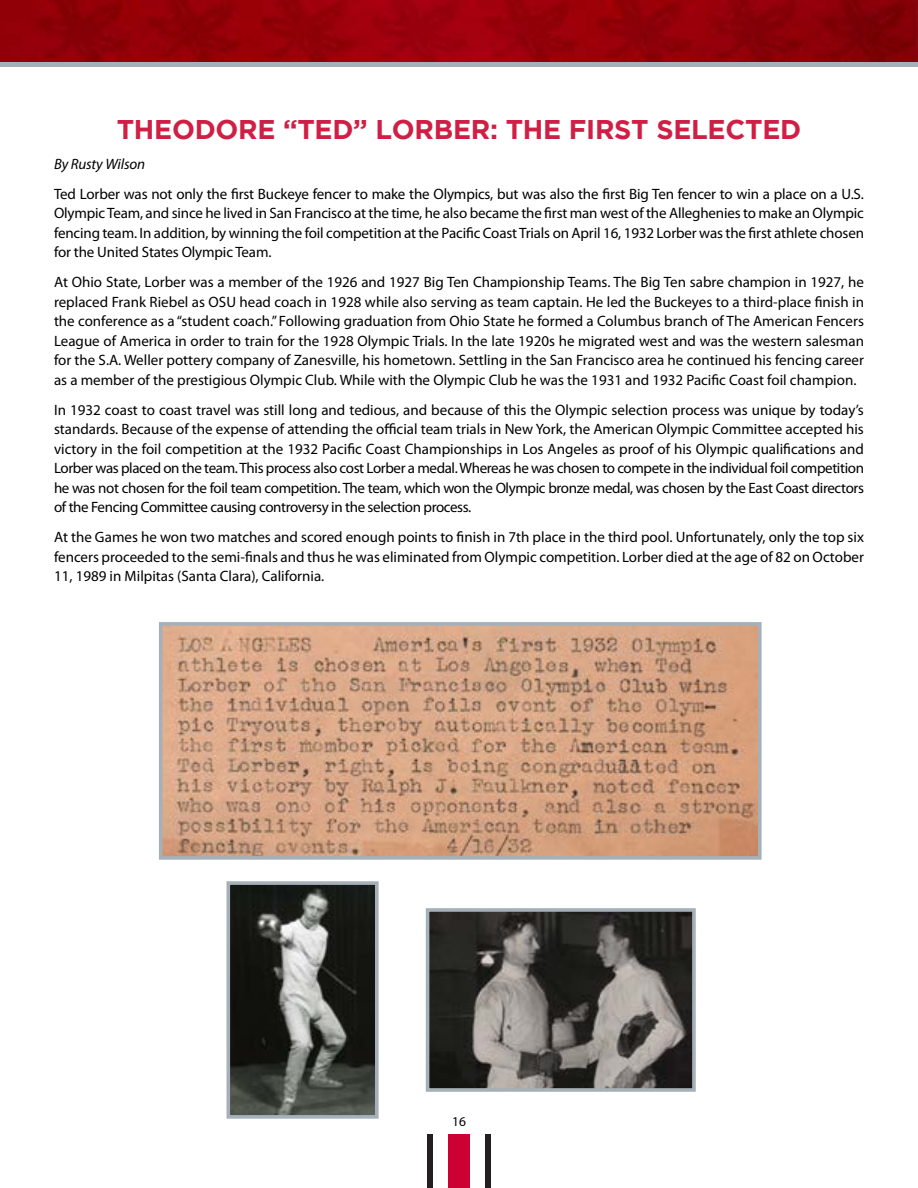
<style>
.page{position:relative;width:918px;height:1188px;background:#fff}
.page>*{position:absolute;margin:0;border:0;box-sizing:border-box;transform-origin:0 0}
.t1{font:700 27px "Gotham";letter-spacing:-.01em;color:#cf1f45}
.t2{font:15px/19.5px "Myriad Pro";letter-spacing:-.01em;color:#000;text-align:justify}
.t3{font:italic 15px "Myriad Pro";letter-spacing:-.01em;color:#000}
.t4{font:13.5px "Myriad Pro";color:#000}
</style>
<div class="page">
<img style="left:164px;top:627px;width:593px;height:228px">
<div style="left:159px;top:622px;width:603px;height:238px;border:4px solid #a6b0b8"></div>
<img style="left:231px;top:886px;width:143px;height:228px">
<div style="left:226px;top:881px;width:153px;height:238px;border:4px solid #a6b0b8"></div>
<img style="left:0;top:0;width:918px;height:63px">
<hr style="left:0;top:63px;width:918px;height:4px;background:#a6b0b8">
<img style="left:431px;top:913px;width:260px;height:174px">
<div style="left:426px;top:908px;width:270px;height:184px;border:4px solid #a6b0b8"></div>
<div style="left:427px;top:1134px;width:7px;height:54px;background:#241f21"></div>
<div style="left:448px;top:1134px;width:22px;height:54px;background:#c03"></div>
<div style="left:485px;top:1134px;width:6px;height:54px;background:#241f21"></div>
<h1 class="t1" style="left:117px;top:114px;width:686px">THEODORE “TED” LORBER: THE FIRST SELECTED</h1>
<p class="t3" style="left:54px;top:155px;width:93px">By Rusty Wilson</p>
<p class="t2" style="left:54px;top:184px;width:812px">Ted Lorber was not only the first Buckeye fencer to make the Olympics, but was also the first Big Ten fencer to win a place on a U.S.<br>Olympic Team, and since he lived in San Francisco at the time, he also became the first man west of the Alleghenies to make an Olympic fencing team. In addition, by winning the foil competition at the Pacific Coast Trials on April 16, 1932 Lorber was the first athlete chosen for the United States Olympic Team.</p>
<p class="t2" style="left:54px;top:272px;width:812px">At Ohio State, Lorber was a member of the 1926 and 1927 Big Ten Championship Teams. The Big Ten sabre champion in 1927, he replaced Frank Riebel as OSU head coach in 1928 while also serving as team captain. He led the Buckeyes to a third-place finish in the conference as a “student coach.” Following graduation from Ohio State he formed a Columbus branch of The American Fencers League of America in order to train for the 1928 Olympic Trials. In the late 1920s he migrated west and was the western salesman for the S.A. Weller pottery company of Zanesville, his hometown. Settling in the San Francisco area he continued his fencing career as a member of the prestigious Olympic Club. While with the Olympic Club he was the 1931 and 1932 Pacific Coast foil champion.</p>
<p class="t2" style="left:54px;top:400px;width:812px">In 1932 coast to coast travel was still long and tedious, and because of this the Olympic selection process was unique by today’s standards. Because of the expense of attending the official team trials in New York, the American Olympic Committee accepted his victory in the foil competition at the 1932 Pacific Coast Championships in Los Angeles as proof of his Olympic qualifications and Lorber was placed on the team. This process also cost Lorber a medal. Whereas he was chosen to compete in the individual foil competition he was not chosen for the foil team competition. The team, which won the Olympic bronze medal, was chosen by the East Coast directors of the Fencing Committee causing controversy in the selection process.</p>
<p class="t2" style="left:54px;top:527px;width:812px">At the Games he won two matches and scored enough points to finish in 7th place in the third pool. Unfortunately, only the top six fencers proceeded to the semi-finals and thus he was eliminated from Olympic competition. Lorber died at the age of 82 on October 11, 1989 in Milpitas (Santa Clara), California.</p>
<p class="t4" style="left:452px;top:1113px;width:15px">16</p>
</div>
